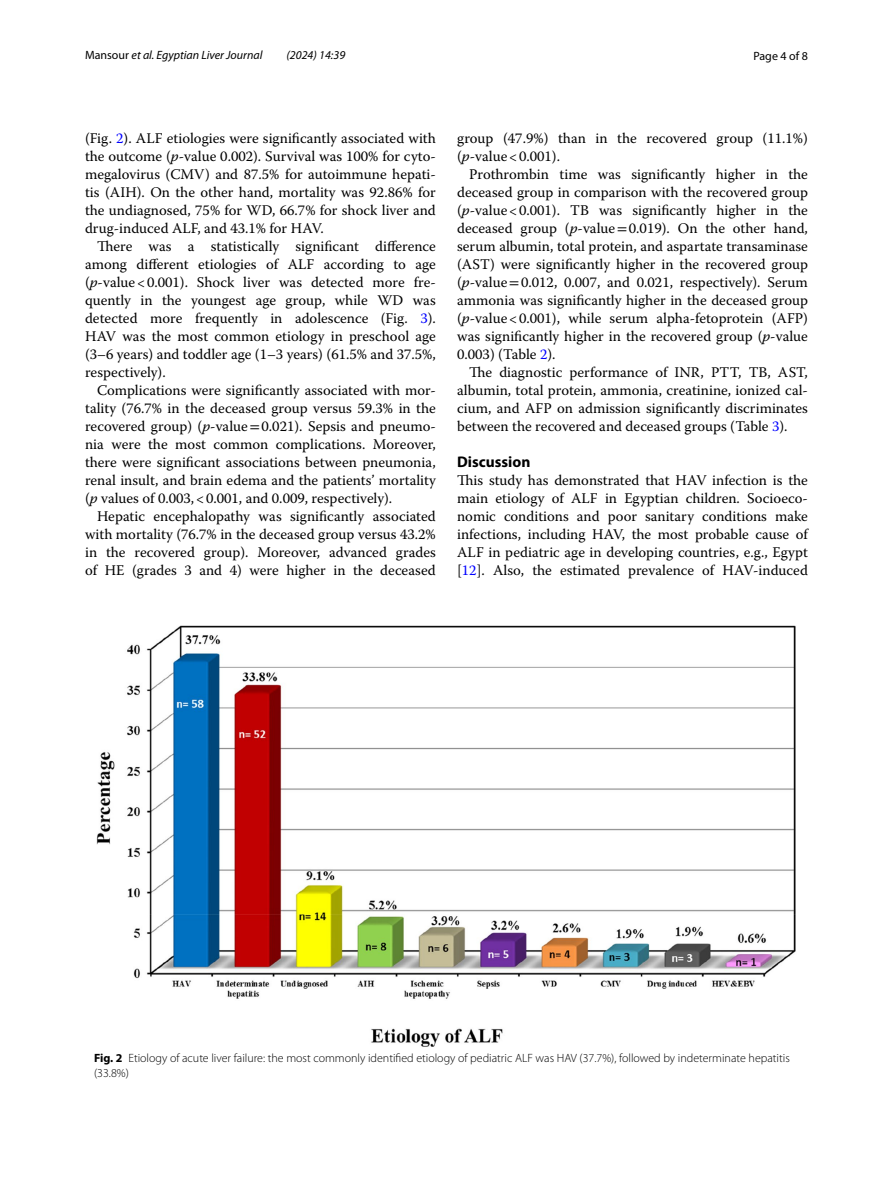
<style>
.page{position:relative;width:893px;height:1187px;background:#fff}
.page>*{position:absolute;margin:0;border:0;box-sizing:border-box;transform-origin:0 0}
.t1{font:700 15.45px "Myriad Pro";color:#000}
.t2{font:14.7px/18px "Warnock Pro";color:#000;text-align:justify}
.t3{font:300 12px/15px "Myriad Pro";color:#000}
.t4{font:italic 12px "Myriad Pro";color:#000}
.t5{font:12px "Myriad Pro";color:#000}
.s1{font-style:normal}
.s2{color:#00f}
.s3{font-style:italic}
.s4{font-family:"STIX"}
.s5{font-weight:700}
</style>
<div class="page">
<img style="left:96px;top:625px;width:700px;height:421px">
<p class="t4" style="left:85px;top:48px;width:179px"><span class="s1">Mansour</span> et al. Egyptian Liver Journal</p>
<p class="t4" style="left:286px;top:48px;width:60px">(2024) 14:39</p>
<p class="t5" style="left:753px;top:48px;width:56px">Page 4 of 8</p>
<p class="t2" style="left:85px;top:128px;width:352px">(Fig. <span class="s2">2</span>). ALF etiologies were significantly associated with the outcome (<span class="s3">p</span>-value 0.002). Survival was 100% for cyto&shy;megalovirus (CMV) and 87.5% for autoimmune hepati&shy;tis (AIH). On the other hand, mortality was 92.86% for the undiagnosed, 75% for WD, 66.7% for shock liver and drug-induced ALF, and 43.1% for HAV.</p>
<p class="t2" style="left:85px;top:236px;width:352px;text-indent:12px">There was a statistically significant difference among different etiologies of ALF according to age (<span class="s3">p</span>-value&lt;0.001). Shock liver was detected more fre&shy;quently in the youngest age group, while WD was detected more frequently in adolescence (Fig. <span class="s2">3</span>).<br>HAV was the most common etiology in preschool age (3–6 years) and toddler age (1–3 years) (61.5% and 37.5%, respectively).</p>
<p class="t2" style="left:85px;top:380px;width:352px;text-indent:12px">Complications were significantly associated with mor&shy;tality (76.7% in the deceased group versus 59.3% in the recovered group) (<span class="s3">p</span>-value<span class="s4">=</span>0.021). Sepsis and pneumo&shy;nia were the most common complications. Moreover, there were significant associations between pneumonia, renal insult, and brain edema and the patients’ mortality (<span class="s3">p</span> values of 0.003,&lt;0.001, and 0.009, respectively).</p>
<p class="t2" style="left:85px;top:506px;width:352px;text-indent:12px">Hepatic encephalopathy was significantly associated with mortality (76.7% in the deceased group versus 43.2% in the recovered group). Moreover, advanced grades of HE (grades 3 and 4) were higher in the deceased</p>
<p class="t2" style="left:457px;top:128px;width:352px">group (47.9%) than in the recovered group (11.1%) (<span class="s3">p</span>-value&lt;0.001).</p>
<p class="t2" style="left:457px;top:164px;width:352px;text-indent:12px">Prothrombin time was significantly higher in the deceased group in comparison with the recovered group (<span class="s3">p</span>-value&lt;0.001). TB was significantly higher in the deceased group (<span class="s3">p</span>-value<span class="s4">=</span>0.019). On the other hand, serum albumin, total protein, and aspartate transaminase (AST) were significantly higher in the recovered group (<span class="s3">p</span>-value<span class="s4">=</span>0.012, 0.007, and 0.021, respectively). Serum ammonia was significantly higher in the deceased group (<span class="s3">p</span>-value&lt;0.001), while serum alpha-fetoprotein (AFP) was significantly higher in the recovered group (<span class="s3">p</span>-value 0.003) (Table <span class="s2">2</span>).</p>
<p class="t2" style="left:457px;top:362px;width:352px;text-indent:12px">The diagnostic performance of INR, PTT, TB, AST, albumin, total protein, ammonia, creatinine, ionized cal&shy;cium, and AFP on admission significantly discriminates between the recovered and deceased groups (Table <span class="s2">3</span>).</p>
<p class="t1" style="left:457px;top:451px;width:75px">Discussion</p>
<p class="t2" style="left:457px;top:470px;width:352px">This study has demonstrated that HAV infection is the main etiology of ALF in Egyptian children. Socioeco&shy;nomic conditions and poor sanitary conditions make infections, including HAV, the most probable cause of ALF in pediatric age in developing countries, e.g., Egypt [<span class="s2">12</span>]. Also, the estimated prevalence of HAV-induced</p>
<p class="t3" style="left:94px;top:1050px;width:697px"><span class="s5">Fig. 2</span> Etiology of acute liver failure: the most commonly identified etiology of pediatric ALF was HAV (37.7%), followed by indeterminate hepatitis (33.8%)</p>
</div>
